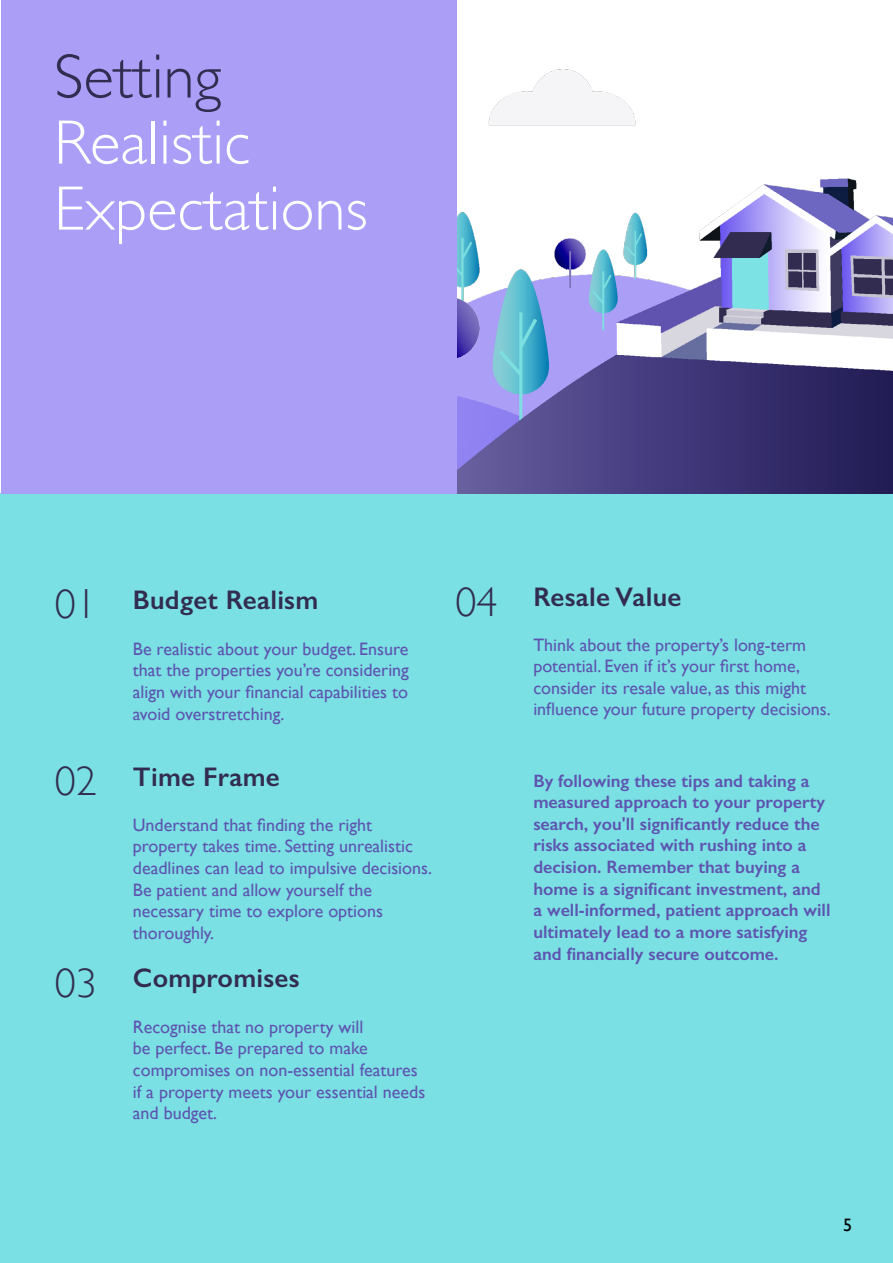
<style>
.page{position:relative;width:893px;height:1263px;background:#fff}
.page>*{position:absolute;margin:0;border:0;box-sizing:border-box;transform-origin:0 0}
.t1{font:300 63px/66px "Gill Sans";color:#fff}
.t2{font:300 63px "Gill Sans";color:#322d50}
.t3{font:300 42px "Gill Sans";color:#322d50}
.t4{font:600 27px "Gill Sans";letter-spacing:.01em;color:#322d50}
.t5{font:18px/21.6px "Gill Sans";color:#5e54b0}
.t6{font:600 18px/21.6px "Gill Sans";color:#5e54b0}
.t7{font:18px "Gill Sans";color:#010203}
</style>
<div class="page">
<div style="left:0;top:494px;width:893px;height:769px;background:#7ae0e3"></div>
<img style="left:456px;top:0;width:437px;height:494px">
<div style="left:1px;top:0;width:455px;height:494px;background:#aa9ef6"></div>
<h1 class="t2" style="left:54px;top:27px;width:169px">Setting</h1>
<h1 class="t1" style="left:54px;top:107px;width:315px">Realistic<br>Expectations</h1>
<h2 class="t3" style="left:55px;top:571px;width:44px">01</h2>
<h3 class="t4" style="left:133px;top:583px;width:187px">Budget Realism</h3>
<p class="t5" style="left:133px;top:638px;width:278px;text-align:justify">Be realistic about your budget. Ensure that the properties you’re considering align with your financial capabilities to avoid overstretching.</p>
<h2 class="t3" style="left:455px;top:569px;width:43px">04</h2>
<h3 class="t4" style="left:533px;top:581px;width:150px">Resale Value</h3>
<p class="t5" style="left:533px;top:633px;width:299px">Think about the property’s long-term potential. Even if it’s your first home, consider its resale value, as this might influence your future property decisions.</p>
<h2 class="t3" style="left:55px;top:748px;width:44px">02</h2>
<h3 class="t4" style="left:133px;top:760px;width:148px">Time Frame</h3>
<p class="t5" style="left:133px;top:814px;width:301px">Understand that finding the right property takes time. Setting unrealistic deadlines can lead to impulsive decisions.<br>Be patient and allow yourself the necessary time to explore options thoroughly.</p>
<p class="t6" style="left:533px;top:770px;width:299px">By following these tips and taking a measured approach to your property search, you'll significantly reduce the risks associated with rushing into a decision. Remember that buying a home is a significant investment, and a well-informed, patient approach will ultimately lead to a more satisfying and financially secure outcome.</p>
<h2 class="t3" style="left:55px;top:950px;width:44px">03</h2>
<h3 class="t4" style="left:133px;top:962px;width:168px">Compromises</h3>
<p class="t5" style="left:133px;top:1016px;width:294px">Recognise that no property will<br>be perfect. Be prepared to make compromises on non-essential features if a property meets your essential needs and budget.</p>
<p class="t7" style="left:843px;top:1214px;width:10px">5</p>
</div>
